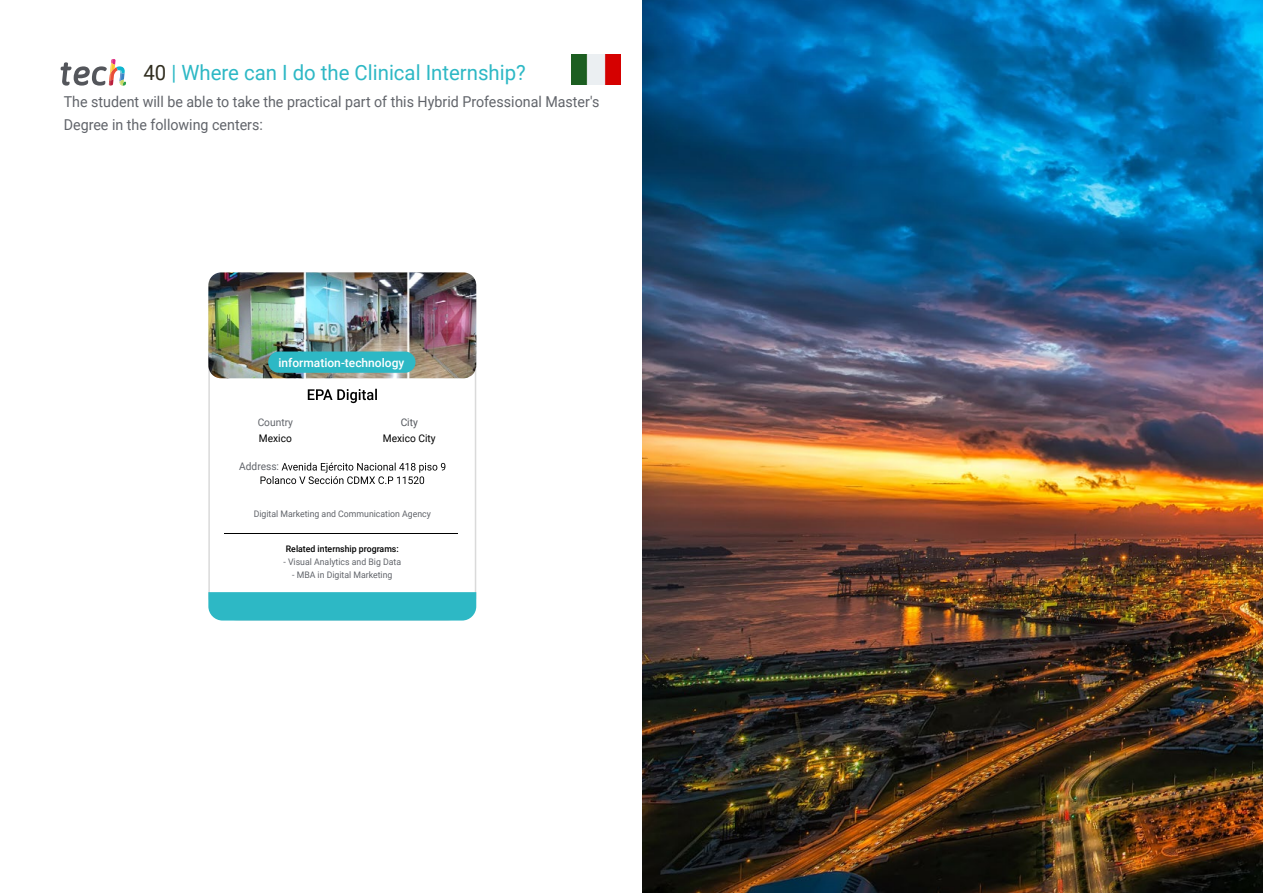
<style>
.page{position:relative;width:1263px;height:893px;background:#fff}
.page>*{position:absolute;margin:0;border:0;box-sizing:border-box;transform-origin:0 0}
.t1{font:21px "Roboto";color:#2db8c5}
.t2{font:15px/22.5px "Roboto";color:#61646a;scale:.95 1}
.t3{font:500 12px "Roboto";color:#fff}
.t4{font:10.5px "Roboto";color:#000}
.t5{font:10.5px "Roboto";color:#61646a}
.t6{font:10.5px "Roboto";color:#52555b}
.t7{font:9px "Roboto";color:#61646a}
.t8{font:500 9px "Roboto";color:#000}
.s1{color:#312e20}
</style>
<div class="page">
<svg style="left:61px;top:59px;width:65px;height:27px"></svg>
<img style="left:571px;top:54px;width:50px;height:31px">
<img style="left:642px;top:0;width:621px;height:893px">
<svg style="left:208px;top:283px;width:269px;height:326px"></svg>
<img style="left:208px;top:272px;width:268px;height:106px">
<div style="left:268px;top:351px;width:147px;height:22px;background:#2db8c5;border-radius:11px"></div>
<svg style="left:208px;top:592px;width:268px;height:29px;background:#33b9c6"></svg>
<hr style="left:224px;top:533px;width:233px;height:1px;background:#000">
<svg style="left:260px;top:463px;width:185px;height:21px"></svg>
<svg style="left:308px;top:389px;width:69px;height:14px"></svg>
<h1 class="t1" style="left:144px;top:57px;width:384px"><span class="s1">40</span> | Where can I do the Clinical Internship?</h1>
<p class="t2" style="left:64px;top:90px;width:565px">The student will be able to take the practical part of this Hybrid Professional Master's<br>Degree in the following centers:</p>
<p class="t3" style="left:278px;top:354px;width:127px">information-technology</p>
<p class="t5" style="left:258px;top:415px;width:37px">Country</p>
<p class="t4" style="left:259px;top:431px;width:34px">Mexico</p>
<p class="t6" style="left:401px;top:415px;width:19px">City</p>
<p class="t4" style="left:383px;top:431px;width:54px">Mexico City</p>
<p class="t5" style="left:239px;top:459px;width:41px">Address:</p>
<p class="t7" style="left:254px;top:508px;width:179px">Digital Marketing and Communication Agency</p>
<p class="t8" style="left:286px;top:542px;width:114px">Related internship programs:</p>
<p class="t7" style="left:283px;top:555px;width:119px">- Visual Analytics and Big Data</p>
<p class="t7" style="left:292px;top:569px;width:102px">- MBA in Digital Marketing</p>
</div>
